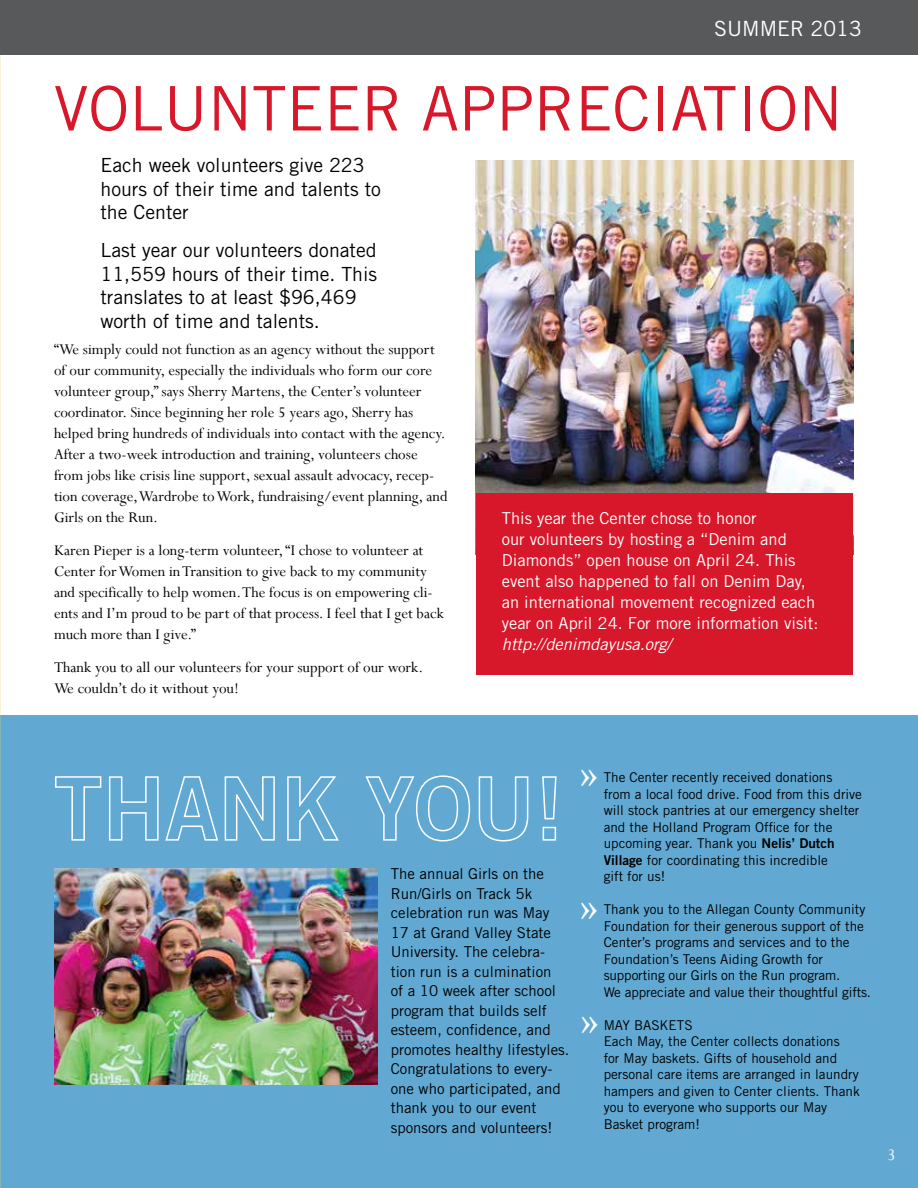
<style>
.page{position:relative;width:918px;height:1188px;background:#fff}
.page>*{position:absolute;margin:0;border:0;box-sizing:border-box;transform-origin:0 0}
.t1{font:61.5px "Trade Gothic LT Std";color:#d7182a}
.t2{font:45px "Minion Pro";color:#fff}
.t3{font:21px "Trade Gothic LT Std";color:#fff}
.t4{font:19.5px/23.4px "Trade Gothic LT Std";color:#000}
.t5{font:18px "Perpetua";color:#fff}
.t6{font:16.5px/21px "Perpetua";color:#000}
.t7{font:16.5px/21px "Trade Gothic LT Std";color:#fff}
.t8{font:italic 16.5px "Trade Gothic LT Std";color:#fff}
.t9{font:15px/19.5px "Trade Gothic LT Std";color:#000}
.t10{font:13.5px/16.5px "Trade Gothic LT Std";color:#000}
.s1{font-family:"Trade Gothic LT Std Bd 2"}
</style>
<div class="page">
<div style="left:1px;top:716px;width:917px;height:472px;background:#61a9d3"></div>
<img style="left:476px;top:160px;width:378px;height:395px">
<div style="left:476px;top:494px;width:377px;height:181px;background:#d7182a"></div>
<div style="left:0;top:0;width:918px;height:55px;background:#58595b"></div>
<svg style="left:55px;top:776px;width:47px;height:65px"></svg>
<svg style="left:108px;top:776px;width:167px;height:65px"></svg>
<svg style="left:287px;top:776px;width:52px;height:65px"></svg>
<svg style="left:365px;top:775px;width:106px;height:67px"></svg>
<svg style="left:478px;top:776px;width:51px;height:66px"></svg>
<svg style="left:542px;top:776px;width:15px;height:65px"></svg>
<img style="left:54px;top:869px;width:324px;height:216px">
<p class="t3" style="left:714px;top:15px;width:149px">SUMMER 2013</p>
<h1 class="t1" style="left:54px;top:71px;width:790px">VOLUNTEER APPRECIATION</h1>
<p class="t4" style="left:100px;top:153px;width:282px">Each week volunteers give 223 hours of their time and talents to the Center</p>
<p class="t4" style="left:100px;top:239px;width:278px">Last year our volunteers donated<br>11,559 hours of their time. This translates to at least $96,469 worth of time and talents.</p>
<p class="t6" style="left:54px;top:339px;width:395px">“We simply could not function as an agency without the support of our community, especially the individuals who form our core volunteer group,” says Sherry Martens, the Center’s volunteer coordinator. Since beginning her role 5 years ago, Sherry has helped bring hundreds of individuals into contact with the agency.<br>After a two-week introduction and training, volunteers chose from jobs like crisis line support, sexual assault advocacy, recep&shy;tion coverage, Wardrobe to Work, fundraising/event planning, and Girls on the Run.</p>
<p class="t6" style="left:54px;top:540px;width:391px">Karen Pieper is a long-term volunteer, “I chose to volunteer at Center for Women in Transition to give back to my community and specifically to help women. The focus is on empowering cli&shy;ents and I’m proud to be part of that process. I feel that I get back much more than I give.”</p>
<p class="t6" style="left:54px;top:657px;width:371px">Thank you to all our volunteers for your support of our work.<br>We couldn’t do it without you!</p>
<p class="t7" style="left:502px;top:507px;width:318px">This year the Center chose to honor<br>our volunteers by hosting a “Denim and Diamonds” open house on April 24. This event also happened to fall on Denim Day, an international movement recognized each year on April 24. For more information visit:</p>
<p class="t8" style="left:502px;top:634px;width:171px">http://denimdayusa.org/</p>
<p class="t9" style="left:391px;top:864px;width:180px">The annual Girls on the<br>Run/Girls on Track 5k celebration run was May<br>17 at Grand Valley State<br>University. The celebra&shy;tion run is a culmination<br>of a 10 week after school program that builds self esteem, confidence, and promotes healthy lifestyles.<br>Congratulations to every&shy;one who participated, and thank you to our event sponsors and volunteers!</p>
<h2 class="t2" style="left:579px;top:749px;width:22px">»</h2>
<p class="t10" style="left:604px;top:769px;width:260px">The Center recently received donations from a local food drive. Food from this drive will stock pantries at our emergency shelter and the Holland Program Office for the upcoming year. Thank you <span class="s1">Nelis’ Dutch Village</span> for coordinating this incredible<br>gift for us!</p>
<p class="t10" style="left:604px;top:901px;width:269px">Thank you to the Allegan County Community Foundation for their generous support of the Center’s programs and services and to the Foundation’s Teens Aiding Growth for supporting our Girls on the Run program.<br>We appreciate and value their thoughtful gifts.</p>
<p class="t10" style="left:604px;top:1017px;width:258px">MAY BASKETS<br>Each May, the Center collects donations<br>for May baskets. Gifts of household and personal care items are arranged in laundry hampers and given to Center clients. Thank you to everyone who supports our May<br>Basket program!</p>
<h2 class="t2" style="left:579px;top:882px;width:22px">»</h2>
<h2 class="t2" style="left:580px;top:996px;width:22px">»</h2>
<p class="t5" style="left:887px;top:1143px;width:10px">3</p>
</div>
